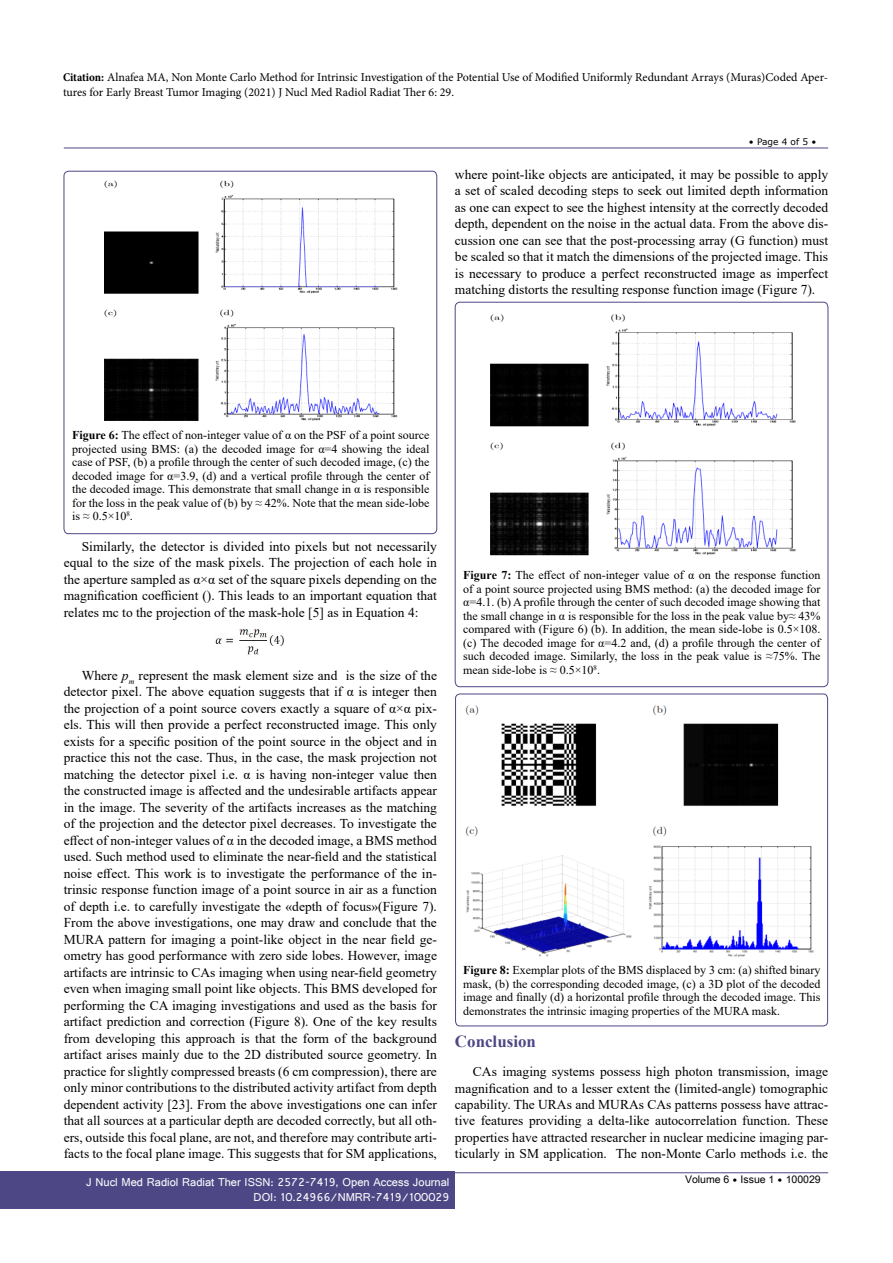
<style>
.page{position:relative;width:893px;height:1263px;background:#fff}
.page>*{position:absolute;margin:0;border:0;box-sizing:border-box;transform-origin:0 0}
.t1{font:700 16.95px "Times New Roman";color:#4d4785}
.t2{font:13.5px/16.5px "Times New Roman";color:#000;text-align:justify}
.t3{font:12px/13.5px "Times New Roman";color:#000;text-align:justify}
.t4{font:12px/15px "Minion Pro";color:#000}
.t5{font:12px/14.2px "Gautami";color:#fff;text-align:right}
.t6{font:10.5px "Arial Unicode MS";color:#000}
.t7{font:9px "MS Reference Sans Serif";color:#000}
.s1{font-weight:700;font-stretch:condensed}
.s2{font-weight:700}
.s3{font-style:italic}
.s4{font-family:"MS Reference Sans Serif";font-size:9px}
</style>
<div class="page">
<hr style="left:64px;top:148px;width:764px;height:1px;background:#4d4785">
<hr style="left:64px;top:1172px;width:764px;height:1px;background:#4d4785">
<div style="left:0;top:1171px;width:455px;height:38px;background:#4d4785"></div>
<div style="left:64px;top:171px;width:373px;height:363px;border:1px solid #4d4785;border-radius:5px"></div>
<svg style="left:455px;top:302px;width:373px;height:385px"></svg>
<div style="left:455px;top:694px;width:373px;height:332px;border:1px solid #4d4785;border-radius:5px"></div>
<img style="left:104px;top:180px;width:294px;height:241px">
<img style="left:215px;top:629px;width:70px;height:26px">
<img style="left:476px;top:310px;width:332px;height:253px">
<img style="left:465px;top:705px;width:349px;height:252px">
<p class="t4" style="left:63px;top:69px;width:767px"><span class="s1">Citation:</span> Alnafea MA, Non Monte Carlo Method for Intrinsic Investigation of the Potential Use of Modified Uniformly Redundant Arrays (Muras)Coded Aper&shy;tures for Early Breast Tumor Imaging (2021) J Nucl Med Radiol Radiat Ther 6: 29.</p>
<p class="t7" style="left:749px;top:136px;width:69px">• Page 4 of 5 •</p>
<p class="t2" style="left:455px;top:166px;width:375px">where point-like objects are anticipated, it may be possible to apply a set of scaled decoding steps to seek out limited depth information as one can expect to see the highest intensity at the correctly decoded depth, dependent on the noise in the actual data. From the above dis&shy;cussion one can see that the post-processing array (G function) must be scaled so that it match the dimensions of the projected image. This is necessary to produce a perfect reconstructed image as imperfect matching distorts the resulting response function image (Figure 7).</p>
<p class="t3" style="left:72px;top:428px;width:359px"><span class="s2">Figure 6:</span> The effect of non-integer value of α on the PSF of a point source projected using BMS: (a) the decoded image for α=4 showing the ideal case of PSF, (b) a profile through the center of such decoded image, (c) the decoded image for α=3.9, (d) and a vertical profile through the center of the decoded image. This demonstrate that small change in α is responsible for the loss in the peak value of (b) by ≈ 42%. Note that the mean side-lobe is ≈ 0.5×10<sup>8</sup>.</p>
<p class="t2" style="left:64px;top:538px;width:375px;text-indent:18px">Similarly, the detector is divided into pixels but not necessarily equal to the size of the mask pixels. The projection of each hole in the aperture sampled as α×α set of the square pixels depending on the magnification coefficient (). This leads to an important equation that relates mc to the projection of the mask-hole [5] as in Equation 4:</p>
<p class="t2" style="left:64px;top:667px;width:375px;text-indent:18px">Where <span class="s3">p</span><sub>m</sub> represent the mask element size and is the size of the detector pixel. The above equation suggests that if α is integer then the projection of a point source covers exactly a square of α×α pix&shy;els. This will then provide a perfect reconstructed image. This only exists for a specific position of the point source in the object and in practice this not the case. Thus, in the case, the mask projection not matching the detector pixel i.e. α is having non-integer value then the constructed image is affected and the undesirable artifacts appear in the image. The severity of the artifacts increases as the matching of the projection and the detector pixel decreases. To investigate the effect of non-integer values of α in the decoded image, a BMS method used. Such method used to eliminate the near-field and the statistical noise effect. This work is to investigate the performance of the in&shy;trinsic response function image of a point source in air as a function of depth i.e. to carefully investigate the «depth of focus»(Figure 7).<br>From the above investigations, one may draw and conclude that the MURA pattern for imaging a point-like object in the near field ge&shy;ometry has good performance with zero side lobes. However, image artifacts are intrinsic to CAs imaging when using near-field geometry even when imaging small point like objects. This BMS developed for performing the CA imaging investigations and used as the basis for artifact prediction and correction (Figure 8). One of the key results from developing this approach is that the form of the background artifact arises mainly due to the 2D distributed source geometry. In practice for slightly compressed breasts (6 cm compression), there are only minor contributions to the distributed activity artifact from depth dependent activity [23]. From the above investigations one can infer that all sources at a particular depth are decoded correctly, but all oth&shy;ers, outside this focal plane, are not, and therefore may contribute arti&shy;facts to the focal plane image. This suggests that for SM applications,</p>
<p class="t3" style="left:463px;top:568px;width:359px"><span class="s2">Figure 7:</span> The effect of non-integer value of α on the response function of a point source projected using BMS method: (a) the decoded image for α=4.1. (b) A profile through the center of such decoded image showing that the small change in α is responsible for the loss in the peak value by≈ 43% compared with (Figure 6) (b). In addition, the mean side-lobe is 0.5×108. (c) The decoded image for α=4.2 and, (d) a profile through the center of such decoded image. Similarly, the loss in the peak value is ≈75%. The mean side-lobe is ≈ 0.5×10<sup>8</sup>.</p>
<p class="t3" style="left:463px;top:963px;width:359px"><span class="s2">Figure 8:</span> Exemplar plots of the BMS displaced by 3 cm: (a) shifted binary mask, (b) the corresponding decoded image, (c) a 3D plot of the decoded image and finally (d) a horizontal profile through the decoded image. This demonstrates the intrinsic imaging properties of the MURA mask.</p>
<p class="t1" style="left:455px;top:1029px;width:83px">Conclusion</p>
<p class="t2" style="left:455px;top:1063px;width:375px;text-indent:18px">CAs imaging systems possess high photon transmission, image magnification and to a lesser extent the (limited-angle) tomographic capability. The URAs and MURAs CAs patterns possess have attrac&shy;tive features providing a delta-like autocorrelation function. These properties have attracted researcher in nuclear medicine imaging par&shy;ticularly in SM application. The non-Monte Carlo methods i.e. the</p>
<p class="t5" style="left:86px;top:1175px;width:365px">J Nucl Med Radiol Radiat Ther ISSN: 2572-7419, Open Access Journal<br>DOI: 10.24966/NMRR-7419/100029</p>
<p class="t6" style="left:685px;top:1172px;width:137px">Volume 6 <span class="s4">•</span> Issue 1 <span class="s4">•</span> 100029</p>
</div>
